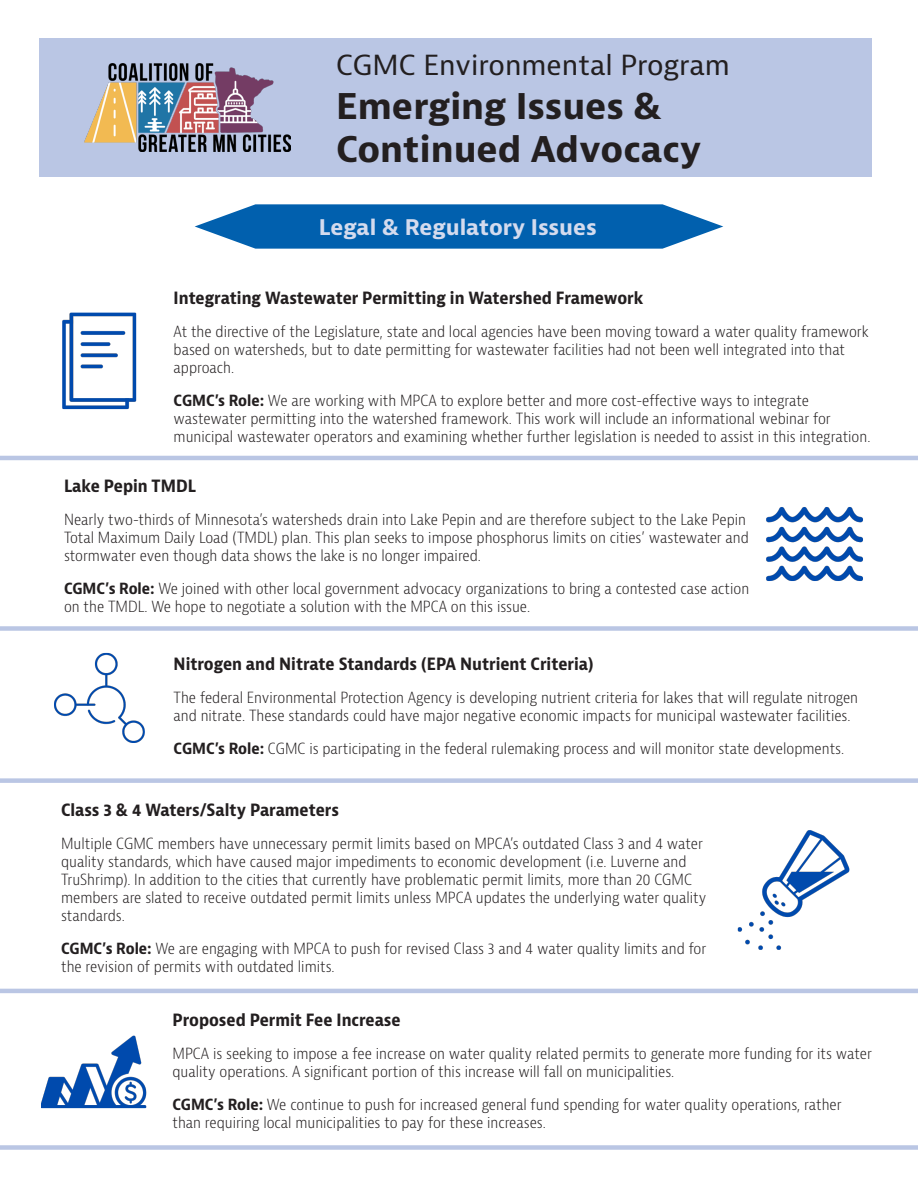
<style>
.page{position:relative;width:918px;height:1188px;background:#fff}
.page>*{position:absolute;margin:0;border:0;box-sizing:border-box;transform-origin:0 0}
.t1{font:700 34.5px/43.5px "Bernina Sans";color:#231f20}
.t2{font:27px "Bernina Sans";color:#231f20}
.t3{font:700 21px "Bernina Sans";letter-spacing:-.005em;color:#d4dbee}
.t4{font:700 condensed 16.5px "Bernina Sans";color:#231f20}
.t5{font:300 condensed 15px/18px "Bernina Sans";color:#231f20}
.s1{font-weight:700}
</style>
<div class="page">
<div style="left:39px;top:38px;width:832px;height:139px;background:#bac6e4"></div>
<img style="left:84px;top:64px;width:207px;height:88px">
<img style="left:62px;top:312px;width:75px;height:98px">
<img style="left:766px;top:507px;width:97px;height:74px">
<img style="left:54px;top:652px;width:91px;height:91px">
<img style="left:42px;top:1035px;width:105px;height:74px">
<svg style="left:195px;top:204px;width:528px;height:45px;background:#2174b8"></svg>
<hr style="left:0;top:456px;width:918px;height:4px;background:#bac6e4">
<div style="left:0;top:626px;width:918px;height:5px;background:#bac6e4"></div>
<div style="left:0;top:778px;width:918px;height:5px;background:#bac6e4"></div>
<img style="left:737px;top:830px;width:113px;height:120px">
<hr style="left:0;top:989px;width:918px;height:4px;background:#bac6e4">
<div style="left:0;top:1145px;width:918px;height:5px;background:#bac6e4"></div>
<p class="t2" style="left:336px;top:48px;width:395px">CGMC Environmental Program</p>
<p class="t1" style="left:336px;top:85px;width:367px">Emerging Issues &amp;<br>Continued Advocacy</p>
<p class="t3" style="left:319px;top:214px;width:279px">Legal &amp; Regulatory Issues</p>
<p class="t4" style="left:174px;top:287px;width:471px">Integrating Wastewater Permitting in Watershed Framework</p>
<p class="t5" style="left:174px;top:323px;width:697px">At the directive of the Legislature, state and local agencies have been moving toward a water quality framework based on watersheds, but to date permitting for wastewater facilities had not been well integrated into that approach.</p>
<p class="t5" style="left:174px;top:392px;width:698px"><span class="s1">CGMC’s Role:</span> We are working with MPCA to explore better and more cost-effective ways to integrate wastewater permitting into the watershed framework. This work will include an informational webinar for municipal wastewater operators and examining whether further legislation is needed to assist in this integration.</p>
<p class="t4" style="left:64px;top:475px;width:133px">Lake Pepin TMDL</p>
<p class="t5" style="left:64px;top:510px;width:686px">Nearly two-thirds of Minnesota’s watersheds drain into Lake Pepin and are therefore subject to the Lake Pepin<br>Total Maximum Daily Load (TMDL) plan. This plan seeks to impose phosphorus limits on cities’ wastewater and stormwater even though data shows the lake is no longer impaired.</p>
<p class="t5" style="left:64px;top:579px;width:687px"><span class="s1">CGMC’s Role:</span> We joined with other local government advocacy organizations to bring a contested case action on the TMDL. We hope to negotiate a solution with the MPCA on this issue.</p>
<p class="t4" style="left:174px;top:654px;width:421px">Nitrogen and Nitrate Standards (EPA Nutrient Criteria)</p>
<p class="t5" style="left:174px;top:689px;width:686px">The federal Environmental Protection Agency is developing nutrient criteria for lakes that will regulate nitrogen and nitrate. These standards could have major negative economic impacts for municipal wastewater facilities.</p>
<p class="t5" style="left:174px;top:740px;width:672px"><span class="s1">CGMC’s Role:</span> CGMC is participating in the federal rulemaking process and will monitor state developments.</p>
<p class="t4" style="left:61px;top:800px;width:279px">Class 3 &amp; 4 Waters/Salty Parameters</p>
<p class="t5" style="left:61px;top:835px;width:647px">Multiple CGMC members have unnecessary permit limits based on MPCA’s outdated Class 3 and 4 water quality standards, which have caused major impediments to economic development (i.e. Luverne and TruShrimp). In addition to the cities that currently have problematic permit limits, more than 20 CGMC members are slated to receive outdated permit limits unless MPCA updates the underlying water quality standards.</p>
<p class="t5" style="left:61px;top:940px;width:647px"><span class="s1">CGMC’s Role:</span> We are engaging with MPCA to push for revised Class 3 and 4 water quality limits and for the revision of permits with outdated limits.</p>
<p class="t4" style="left:173px;top:1010px;width:230px">Proposed Permit Fee Increase</p>
<p class="t5" style="left:173px;top:1045px;width:701px">MPCA is seeking to impose a fee increase on water quality related permits to generate more funding for its water quality operations. A significant portion of this increase will fall on municipalities.</p>
<p class="t5" style="left:173px;top:1096px;width:671px"><span class="s1">CGMC’s Role:</span> We continue to push for increased general fund spending for water quality operations, rather than requiring local municipalities to pay for these increases.</p>
</div>
